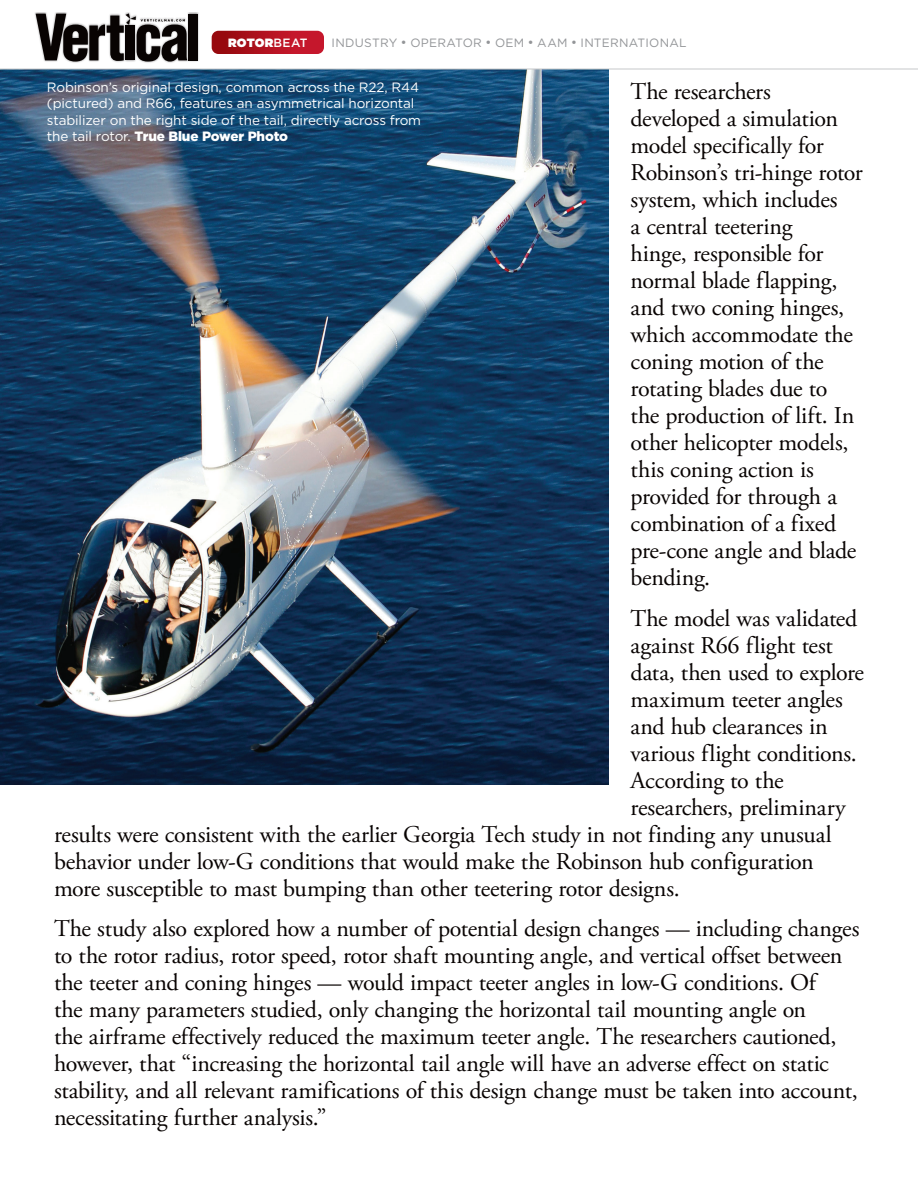
<style>
.page{position:relative;width:918px;height:1188px;background:#fff}
.page>*{position:absolute;margin:0;border:0;box-sizing:border-box;transform-origin:0 0}
.t1{font:24px/27px "Adobe Garamond Pro";letter-spacing:-.01em;color:#080302}
.t2{font:13.5px/16.2px "Gotham HTF";letter-spacing:-.01em;color:#fff}
.t3{font:12px "Gotham HTF";letter-spacing:.02em;color:#939598}
.t4{font:900 12px "Gotham HTF";letter-spacing:.01em;color:#fff}
.s1{font-weight:500}
.s2{font-family:"Lemon Milklight"}
.s3{font-weight:900}
</style>
<div class="page">
<img style="left:0;top:70px;width:608px;height:714px">
<hr style="left:0;top:69px;width:918px;height:1px;background:#c7c8ca">
<svg style="left:212px;top:31px;width:112px;height:23px;background:#b21422"></svg>
<div style="left:34px;top:12px;width:166px;height:52px;background:#231f20;opacity:.45"></div>
<div style="left:189px;top:14px;width:9px;height:46px;background:#080302"></div>
<svg style="left:36px;top:13px;width:151px;height:49px"></svg>
<p class="t4" style="left:228px;top:36px;width:81px">ROTOR<span class="s1">BEAT</span></p>
<p class="t3" style="left:332px;top:36px;width:356px">INDUSTRY <span class="s2">[</span> OPERATOR <span class="s2">[</span> OEM <span class="s2">[</span> AAM <span class="s2">[</span> INTERNATIONAL</p>
<p class="t2" style="left:47px;top:79px;width:376px">Robinson’s original design, common across the R22, R44 (pictured) and R66, features an asymmetrical horizontal stabilizer on the right side of the tail, directly across from the tail rotor. <span class="s3">True Blue Power Photo</span></p>
<p class="t1" style="left:631px;top:79px;width:234px">The researchers developed a simulation model specifically for<br>Robinson’s tri-hinge rotor system, which includes<br>a central teetering<br>hinge, responsible for normal blade flapping, and two coning hinges, which accommodate the coning motion of the rotating blades due to<br>the production of lift. In other helicopter models, this coning action is provided for through a combination of a fixed pre-cone angle and blade bending.</p>
<p class="t1" style="left:631px;top:606px;width:228px">The model was validated</p>
<p class="t1" style="left:631px;top:633px;width:204px">against R66 flight test</p>
<p class="t1" style="left:631px;top:660px;width:235px">data, then used to explore</p>
<p class="t1" style="left:631px;top:687px;width:214px">maximum teeter angles</p>
<p class="t1" style="left:631px;top:714px;width:199px">and hub clearances in</p>
<p class="t1" style="left:631px;top:741px;width:228px">various flight conditions.</p>
<p class="t1" style="left:631px;top:768px;width:155px">According to the</p>
<p class="t1" style="left:631px;top:795px;width:217px">researchers, preliminary</p>
<p class="t1" style="left:54px;top:822px;width:779px">results were consistent with the earlier Georgia Tech study in not finding any unusual</p>
<p class="t1" style="left:54px;top:849px;width:761px">behavior under low-G conditions that would make the Robinson hub configuration</p>
<p class="t1" style="left:54px;top:876px;width:627px">more susceptible to mast bumping than other teetering rotor designs.</p>
<p class="t1" style="left:54px;top:916px;width:807px">The study also explored how a number of potential design changes — including changes to the rotor radius, rotor speed, rotor shaft mounting angle, and vertical offset between the teeter and coning hinges — would impact teeter angles in low-G conditions. Of<br>the many parameters studied, only changing the horizontal tail mounting angle on<br>the airframe effectively reduced the maximum teeter angle. The researchers cautioned, however, that “increasing the horizontal tail angle will have an adverse effect on static stability, and all relevant ramifications of this design change must be taken into account, necessitating further analysis.”</p>
</div>
